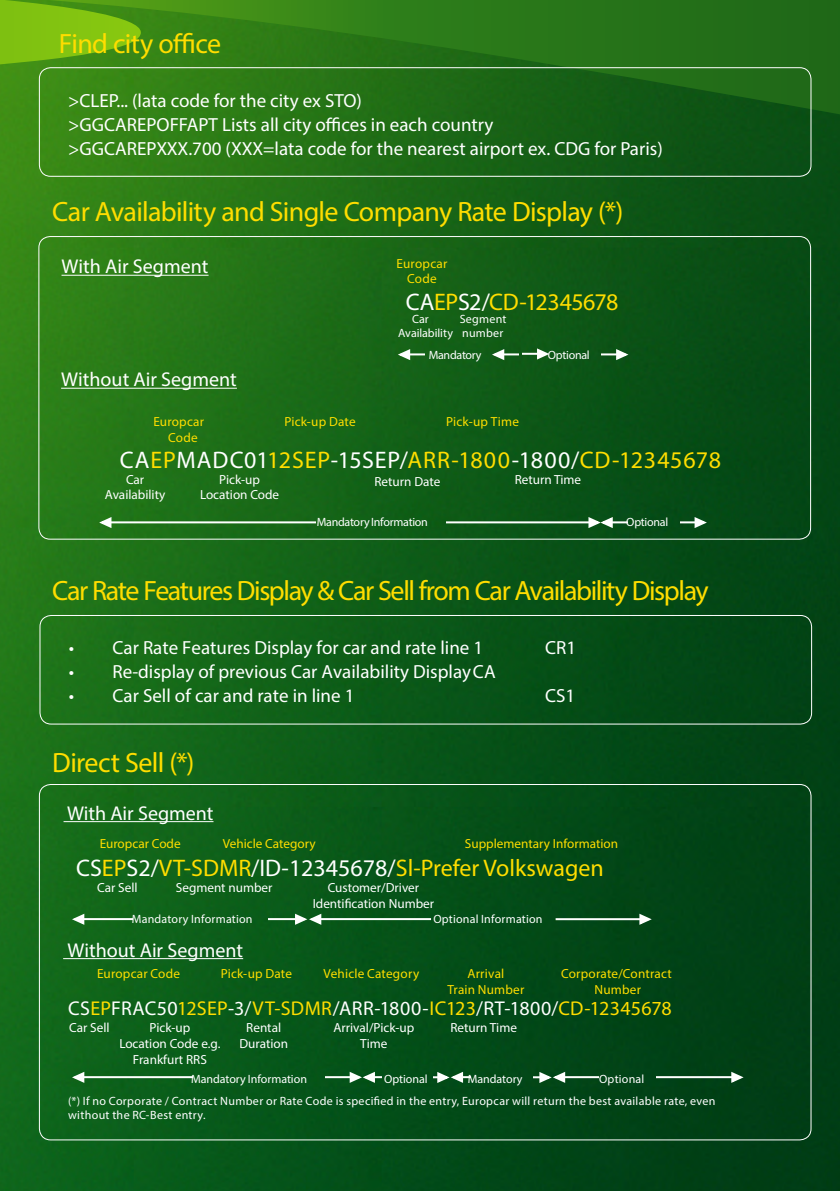
<style>
.page{position:relative;width:840px;height:1191px;background:#fff}
.page>*{position:absolute;margin:0;border:0;box-sizing:border-box;transform-origin:0 0}
.t1{font:28px "Myriad Pro";letter-spacing:-.035em;color:#fd0}
.t2{font:24px "Myriad Pro";color:#fd0}
.t3{font:24px "Myriad Pro";letter-spacing:.035em;color:#fd0}
.t4{font:20px "Myriad Pro";color:#fff}
.t5{font:19px/24px "Myriad Pro";color:#fff}
.t6{font:13.2px/15.8px "Myriad Pro";color:#fff;text-align:center}
.t7{font:13.2px/15.8px "Myriad Pro";letter-spacing:.01em;color:#fd0;text-align:center}
.t8{font:12px/14.4px "Myriad Pro";letter-spacing:.02em;color:#fff}
.t9{font:12px/14.4px "Myriad Pro";letter-spacing:-.005em;color:#fff}
.t10{font:12px "Myriad Pro";letter-spacing:-.025em;color:#fff}
.t11{font:12px "Myriad Pro";letter-spacing:-.02em;color:#fff}
.t12{font:12px "Myriad Pro";color:#fff}
.s1{color:#fff}
.s2{color:#fd0}
</style>
<div class="page">
<img style="left:0;top:120px;width:839px;height:1071px">
<svg style="left:141px;top:0;width:698px;height:120px;background:#257116"></svg>
<svg style="left:0;top:0;width:141px;height:170px;background:#4e9914"></svg>
<div style="left:39px;top:615px;width:772px;height:109px;border:1px solid #fff;border-radius:11px"></div>
<svg style="left:397px;top:348px;width:27px;height:14px"></svg>
<svg style="left:491px;top:347px;width:58px;height:15px"></svg>
<svg style="left:601px;top:348px;width:27px;height:14px"></svg>
<hr style="left:106px;top:521px;width:209px;height:2px;background:#fff">
<svg style="left:99px;top:516px;width:13px;height:13px"></svg>
<hr style="left:446px;top:521px;width:148px;height:2px;background:#fff">
<svg style="left:587px;top:516px;width:39px;height:13px"></svg>
<svg style="left:680px;top:516px;width:26px;height:13px"></svg>
<hr style="left:61px;top:275px;width:147px;height:1px;background:#fff">
<hr style="left:61px;top:388px;width:176px;height:1px;background:#fff">
<hr style="left:268px;top:918px;width:31px;height:2px;background:#fff">
<hr style="left:63px;top:821px;width:150px;height:1px;background:#fff">
<hr style="left:63px;top:958px;width:180px;height:1px;background:#fff">
<svg style="left:72px;top:913px;width:13px;height:12px"></svg>
<hr style="left:77px;top:918px;width:55px;height:2px;background:#fff">
<svg style="left:294px;top:913px;width:28px;height:13px"></svg>
<hr style="left:319px;top:918px;width:112px;height:2px;background:#fff">
<svg style="left:638px;top:913px;width:13px;height:13px"></svg>
<svg style="left:72px;top:1071px;width:13px;height:12px"></svg>
<hr style="left:83px;top:1076px;width:109px;height:2px;background:#fff">
<hr style="left:325px;top:1076px;width:29px;height:2px;background:#fff">
<svg style="left:348px;top:1071px;width:34px;height:13px"></svg>
<svg style="left:533px;top:1071px;width:33px;height:13px"></svg>
<hr style="left:560px;top:1076px;width:38px;height:2px;background:#fff">
<svg style="left:433px;top:1071px;width:37px;height:13px"></svg>
<svg style="left:729px;top:1071px;width:14px;height:13px"></svg>
<hr style="left:656px;top:1076px;width:77px;height:2px;background:#fff">
<hr style="left:555px;top:918px;width:85px;height:2px;background:#fff">
<div style="left:39px;top:67px;width:772px;height:110px;border:1px solid #fff;border-radius:11px"></div>
<h1 class="t1" style="left:59px;top:26px;width:164px">Find city office</h1>
<p class="t5" style="left:68px;top:88px;width:595px">&gt;CLEP... (lata code for the city ex STO)<br>&gt;GGCAREPOFFAPT Lists all city offices in each country<br>&gt;GGCAREPXXX.700 (XXX=lata code for the nearest airport ex. CDG for Paris)</p>
<h1 class="t1" style="left:52px;top:195px;width:572px">Car Availability and Single Company Rate Display (*)</h1>
<p class="t4" style="left:61px;top:254px;width:148px">With Air Segment</p>
<p class="t4" style="left:61px;top:367px;width:177px">Without Air Segment</p>
<p class="t7" style="left:396px;top:255px;width:52px">Europcar<br>Code</p>
<p class="t2" style="left:405px;top:287px;width:214px"><span class="s1">CA</span>EP<span class="s1">S2/</span>CD-12345678</p>
<p class="t9" style="left:398px;top:311px;width:56px;text-indent:14px">Car<br>Availability</p>
<p class="t8" style="left:459px;top:311px;width:48px">Segment number</p>
<p class="t11" style="left:428px;top:347px;width:54px">Mandatory</p>
<p class="t10" style="left:547px;top:347px;width:43px">Optional</p>
<p class="t7" style="left:168px;top:413px;width:37px;text-align:left;text-indent:-15px">Europcar<br>Code</p>
<p class="t7" style="left:284px;top:413px;width:73px">Pick-up Date</p>
<p class="t3" style="left:120px;top:445px;width:602px"><span class="s1">CA</span>EP<span class="s1">MADC01</span>12SEP<span class="s1">-15SEP/</span>ARR-1800<span class="s1">-1800/</span>CD-12345678</p>
<p class="t6" style="left:105px;top:471px;width:62px">Car<br>Availability</p>
<p class="t6" style="left:200px;top:471px;width:81px">Pick-up<br>Location Code</p>
<p class="t7" style="left:446px;top:413px;width:74px">Pick-up Time</p>
<p class="t6" style="left:374px;top:473px;width:67px">Return Date</p>
<p class="t6" style="left:514px;top:471px;width:68px">Return Time</p>
<p class="t10" style="left:316px;top:514px;width:113px">Mandatory Information</p>
<p class="t10" style="left:626px;top:514px;width:43px">Optional</p>
<h1 class="t1" style="left:52px;top:573px;width:657px">Car Rate Features Display &amp; Car Sell from Car Availability Display</h1>
<p class="t5" style="left:69px;top:635px;width:415px">• Car Rate Features Display for car and rate line 1</p>
<p class="t5" style="left:544px;top:635px;width:32px">CR1</p>
<p class="t5" style="left:69px;top:659px;width:428px">• Re-display of previous Car Availability DisplayCA</p>
<p class="t5" style="left:69px;top:683px;width:287px">• Car Sell of car and rate in line 1</p>
<p class="t5" style="left:544px;top:683px;width:32px">CS1</p>
<h1 class="t1" style="left:52px;top:745px;width:144px">Direct Sell (*)</h1>
<p class="t4" style="left:67px;top:800px;width:148px">With Air Segment</p>
<p class="t7" style="left:464px;top:835px;width:155px">Supplementary Information</p>
<p class="t7" style="left:100px;top:835px;width:82px">Europcar Code</p>
<p class="t7" style="left:223px;top:835px;width:94px">Vehicle Category</p>
<p class="t2" style="left:76px;top:853px;width:529px"><span class="s1">CS</span>EP<span class="s1">S2/</span>VT-SDMR<span class="s1">/ID-12345678/</span>Sl-Prefer Volkswagen</p>
<p class="t6" style="left:97px;top:879px;width:42px">Car Sell</p>
<p class="t6" style="left:176px;top:879px;width:98px">Segment number</p>
<p class="t6" style="left:312px;top:879px;width:123px">Customer/Driver<br>Identification Number</p>
<p class="t8" style="left:132px;top:911px;width:122px">Mandatory Information</p>
<p class="t8" style="left:433px;top:911px;width:111px">Optional Information</p>
<p class="t4" style="left:67px;top:937px;width:177px">Without Air Segment</p>
<p class="t7" style="left:97px;top:965px;width:85px">Europcar Code</p>
<p class="t7" style="left:221px;top:965px;width:73px">Pick-up Date</p>
<p class="t4" style="left:68px;top:996px;width:605px">CS<span class="s2">EP</span>FRAC50<span class="s2">12SEP</span>-3/<span class="s2">VT-SDMR</span>/ARR-1800-<span class="s2">IC123</span>/RT-1800/<span class="s2">CD-12345678</span></p>
<p class="t6" style="left:69px;top:1019px;width:42px">Car Sell</p>
<p class="t6" style="left:119px;top:1019px;width:103px">Pick-up<br>Location Code e.g.<br>Frankfurt RRS</p>
<p class="t7" style="left:323px;top:965px;width:97px">Vehicle Category</p>
<p class="t7" style="left:560px;top:965px;width:112px">Corporate/Contract<br>Number</p>
<p class="t7" style="left:447px;top:965px;width:78px">Arrival<br>Train Number</p>
<p class="t6" style="left:239px;top:1019px;width:50px">Rental<br>Duration</p>
<p class="t6" style="left:450px;top:1019px;width:68px">Return Time</p>
<p class="t6" style="left:333px;top:1019px;width:82px">Arrival/Pick-up<br>Time</p>
<p class="t9" style="left:191px;top:1071px;width:117px">Mandatory Information</p>
<p class="t9" style="left:384px;top:1071px;width:45px">Optional</p>
<p class="t12" style="left:467px;top:1071px;width:56px">Mandatory</p>
<p class="t8" style="left:598px;top:1071px;width:47px">Optional</p>
<p class="t8" style="left:68px;top:1093px;width:648px">(*) If no Corporate / Contract Number or Rate Code is specified in the entry, Europcar will return the best available rate, even without the RC-Best entry.</p>
</div>
